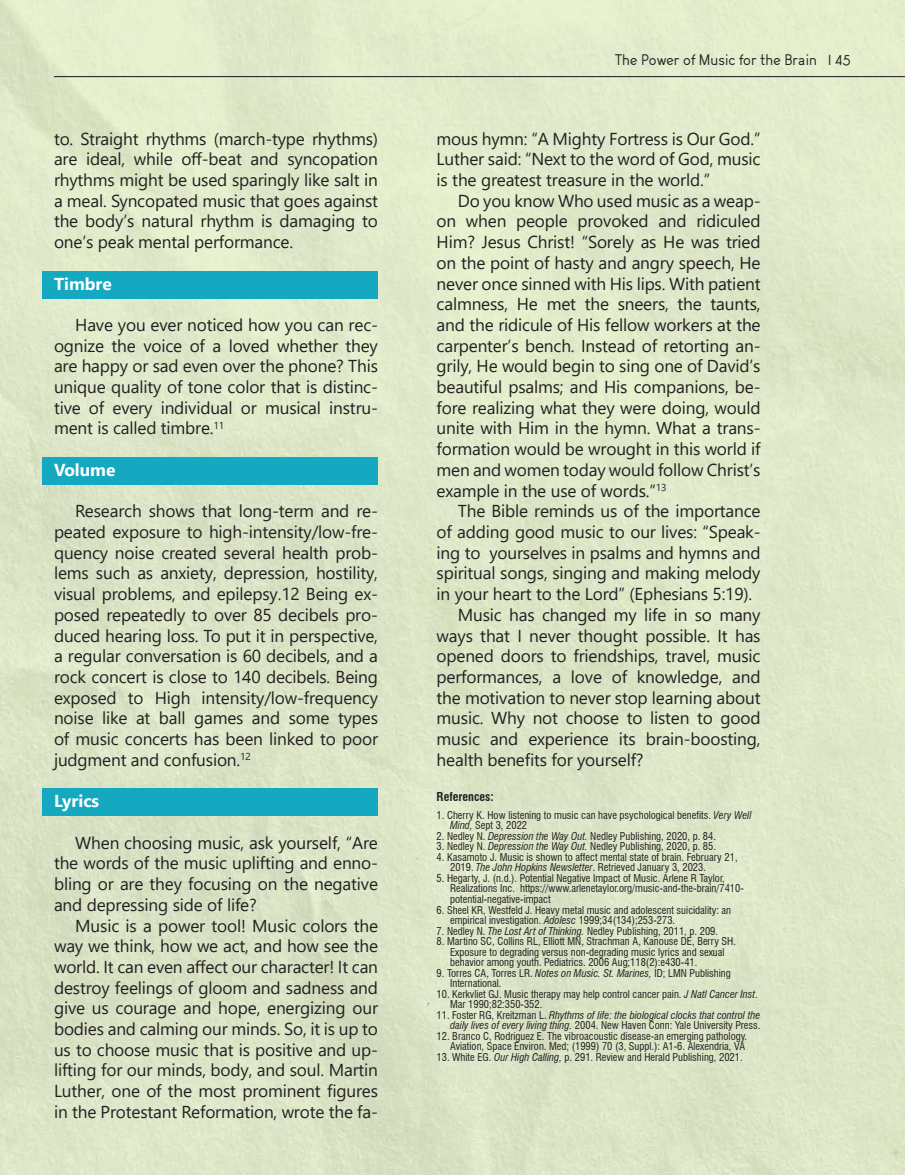
<style>
.page{position:relative;width:905px;height:1175px;background:#fff}
.page>*{position:absolute;margin:0;border:0;box-sizing:border-box;transform-origin:0 0}
.t1{font:17.25px/20.7px "Segoe UI";letter-spacing:-.01em;color:#231f20;text-align:justify}
.t2{font:700 17.25px "Segoe UI";color:#fff}
.t3{font:15px "Arvin";color:#231f20}
.t4{font:700 condensed 12px "Swiss 721 BT";color:#231f20}
.List_Paragraph{font:condensed 10.5px/10.5px "Swiss 721 BT";color:#231f20}
.List_Paragraph-2{font:condensed 10.5px/10.5px "Swiss 721 BT";color:#1e1f1e}
.List_Paragraph-3{font:italic condensed 10.5px/10.5px "Swiss 721 BT";color:#231f20;text-align:right}
.s1{font-style:italic}
.s2{font-style:normal}
</style>
<div class="page">
<img style="left:0;top:0;width:904px;height:1174px">
<div style="left:43px;top:271px;width:335px;height:28px;background:#14a9c1"></div>
<div style="left:43px;top:457px;width:335px;height:28px;background:#14a9c1"></div>
<div style="left:43px;top:788px;width:335px;height:28px;background:#14a9c1"></div>
<hr style="left:54px;top:76px;width:850px;height:1px;background:#231f20">
<p class="t1" style="left:54px;top:127px;width:325px">to. Straight rhythms (march-type rhythms) are ideal, while off-beat and syncopation rhythms might be used sparingly like salt in a meal. Syncopated music that goes against the body’s natural rhythm is damaging to one’s peak mental performance.</p>
<p class="t2" style="left:54px;top:267px;width:59px">Timbre</p>
<p class="t1" style="left:54px;top:313px;width:325px;text-indent:21px">Have you ever noticed how you can rec&shy;ognize the voice of a loved whether they are happy or sad even over the phone? This unique quality of tone color that is distinc&shy;tive of every individual or musical instru&shy;ment is called timbre.<sup>11</sup></p>
<p class="t2" style="left:54px;top:453px;width:63px">Volume</p>
<p class="t1" style="left:54px;top:499px;width:325px;text-indent:21px">Research shows that long-term and re&shy;peated exposure to high-intensity/low-fre&shy;quency noise created several health prob&shy;lems such as anxiety, depression, hostility, visual problems, and epilepsy.12 Being ex&shy;posed repeatedly to over 85 decibels pro&shy;duced hearing loss. To put it in perspective, a regular conversation is 60 decibels, and a rock concert is close to 140 decibels. Being exposed to High intensity/low-frequency noise like at ball games and some types of music concerts has been linked to poor judgment and confusion.<sup>12</sup></p>
<p class="t2" style="left:54px;top:785px;width:47px">Lyrics</p>
<p class="t1" style="left:54px;top:830px;width:325px;text-indent:21px">When choosing music, ask yourself, “Are the words of the music uplifting and enno&shy;bling or are they focusing on the negative and depressing side of life?</p>
<p class="t1" style="left:54px;top:913px;width:325px;text-indent:21px">Music is a power tool! Music colors the way we think, how we act, and how see the world. It can even affect our character! It can destroy feelings of gloom and sadness and give us courage and hope, energizing our bodies and calming our minds. So, it is up to us to choose music that is positive and up&shy;lifting for our minds, body, and soul. Martin Luther, one of the most prominent figures in the Protestant Reformation, wrote the fa-</p>
<p class="t3" style="left:615px;top:51px;width:237px">The Power of Music for the Brain | 45</p>
<p class="t1" style="left:436px;top:127px;width:325px">mous hymn: “A Mighty Fortress is Our God.” Luther said: “Next to the word of God, music is the greatest treasure in the world.”</p>
<p class="t1" style="left:436px;top:189px;width:325px;text-indent:21px">Do you know Who used music as a weap&shy;on when people provoked and ridiculed Him? Jesus Christ! “Sorely as He was tried on the point of hasty and angry speech, He never once sinned with His lips. With patient calmness, He met the sneers, the taunts, and the ridicule of His fellow workers at the carpenter’s bench. Instead of retorting an&shy;grily, He would begin to sing one of David’s beautiful psalms; and His companions, be&shy;fore realizing what they were doing, would unite with Him in the hymn. What a trans&shy;formation would be wrought in this world if men and women today would follow Christ’s example in the use of words.”<sup>13</sup></p>
<p class="t1" style="left:436px;top:499px;width:325px;text-indent:21px">The Bible reminds us of the importance of adding good music to our lives: “Speak&shy;ing to yourselves in psalms and hymns and spiritual songs, singing and making melody in your heart to the Lord” (Ephesians 5:19).</p>
<p class="t1" style="left:436px;top:603px;width:325px;text-indent:21px">Music has changed my life in so many ways that I never thought possible. It has opened doors to friendships, travel, music performances, a love of knowledge, and the motivation to never stop learning about music. Why not choose to listen to good music and experience its brain-boosting, health benefits for yourself?</p>
<p class="t4" style="left:436px;top:789px;width:59px">References:</p>
<p class="List_Paragraph" style="left:450px;top:810px;width:303px;text-indent:-14px">1. Cherry K. How listening to music can have psychological benefits. <span class="s1">Very Well<br>Mind,</span> Sept 3, 2022</p>
<p class="List_Paragraph" style="left:436px;top:831px;width:281px">2. Nedley N. <span class="s1">Depression the Way Out.</span> Nedley Publishing, 2020, p. 84.</p>
<p class="List_Paragraph" style="left:436px;top:841px;width:281px">3. Nedley N. <span class="s1">Depression the Way Out.</span> Nedley Publishing, 2020, p. 85.</p>
<p class="List_Paragraph" style="left:450px;top:852px;width:289px;text-indent:-14px">4. Kasamoto J. Music is shown to affect mental state of brain. February 21,<br>2019. <span class="s1">The John Hopkins Newsletter</span>. Retrieved January 3, 2023.</p>
<p class="List_Paragraph" style="left:450px;top:873px;width:295px;text-indent:-14px">5. Hegarty, J. (n.d.). Potential Negative Impact of Music. Arlene R Taylor,<br>Realizations Inc. https://www.arlenetaylor.org/music-and-the-brain/7410- potential-negative-impact</p>
<p class="List_Paragraph" style="left:450px;top:904px;width:282px;text-indent:-14px">6. Sheel KR, Westfeld J. Heavy metal music and adolescent suicidality: an empirical investigation. <span class="s1">Adolesc</span> 1999;34(134);253-273.</p>
<p class="List_Paragraph" style="left:436px;top:925px;width:283px">7. Nedley N. <span class="s1">The Lost Art of Thinking.</span> Nedley Publishing, 2011, p. 209.</p>
<p class="List_Paragraph-2" style="left:450px;top:936px;width:287px;text-indent:-14px">8. Martino SC, Collins RL, Elliott MN, Strachman A, Kanouse DE, Berry SH.<br>Exposure to degrading versus non-degrading music lyrics and sexual behavior among youth. Pediatrics. 2006 Aug;118(2):e430-41.</p>
<p class="List_Paragraph" style="left:450px;top:967px;width:282px;text-indent:-14px">9. Torres CA, Torres LR. <span class="s1">Notes on Music. St. Marines,</span> ID; LMN Publishing<br>International.</p>
<p class="List_Paragraph" style="left:450px;top:988px;width:309px;text-indent:-14px">10. Kerkvliet GJ. Music therapy may help control cancer pain. <span class="s1">J Natl Cancer Inst</span>.<br>Mar 1990;82:350-352.</p>
<p class="List_Paragraph-3" style="left:436px;top:1009px;width:325px"><span class="s2">11. Foster RG, Kreitzman L.</span> Rhythms of life: the biological clocks that control the daily lives of every living thing. <span class="s2">2004. New Haven Conn: Yale University Press.</span></p>
<p class="List_Paragraph" style="left:436px;top:1030px;width:312px">12. Branco C, Rodriguez E. The vibroacoustic disease-an emerging pathology.</p>
<p class="List_Paragraph" style="left:450px;top:1041px;width:296px">Aviation, Space Environ. Med; (1999) 70 (3, Suppl.): A1-6. Alexendria, VA</p>
<p class="List_Paragraph" style="left:436px;top:1051px;width:307px">13. White EG. <span class="s1">Our High Calling,</span> p. 291. Review and Herald Publishing, 2021.</p>
</div>
